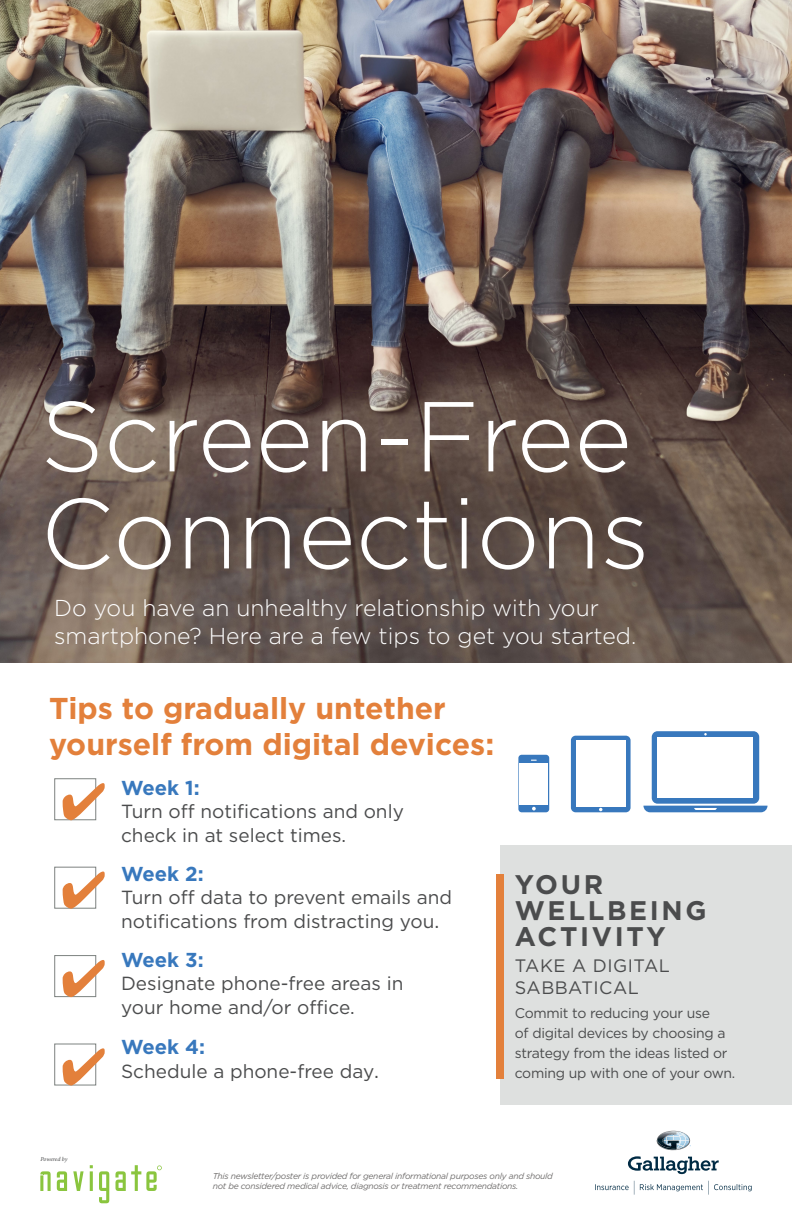
<style>
.page{position:relative;width:792px;height:1224px;background:#fff}
.page>*{position:absolute;margin:0;border:0;box-sizing:border-box;transform-origin:0 0}
.t1{font:300 99px/97px "Gotham";color:#fff}
.t2{font:700 30.1px/36.2px "Gotham";color:#e3803b}
.t3{font:700 26.9px/26.2px "Gotham";letter-spacing:.1em;color:#4b4c4d}
.t4{font:300 23px/27.6px "Gotham";color:#fff}
.t5{font:700 20.2px "Gotham";color:#3878bd}
.t6{font:19px/24.2px "Gotham";color:#4b4c4d}
.t7{font:18px/21.6px "Gotham";letter-spacing:.03em;color:#4b4c4d}
.t8{font:14px/20px "Gotham";letter-spacing:-.02em;color:#4b4c4d}
.t9{font:italic 8.6px/10.3px "Gotham";letter-spacing:-.03em;color:#6f6d6c}
.t10{font:6px "Minion Pro It Capt";letter-spacing:-.015em;color:#4b4c4d}
.s1{font-size:20.2px}
</style>
<div class="page">
<svg style="left:595px;top:1181px;width:157px;height:14px"></svg>
<svg style="left:628px;top:1131px;width:91px;height:43px"></svg>
<svg style="left:57px;top:1171px;width:10px;height:20px"></svg>
<svg style="left:99px;top:1171px;width:10px;height:32px"></svg>
<svg style="left:73px;top:1171px;width:11px;height:20px"></svg>
<hr style="left:90px;top:1171px;width:3px;height:20px;background:#8ac53e">
<svg style="left:40px;top:1171px;width:11px;height:20px"></svg>
<svg style="left:115px;top:1165px;width:47px;height:26px"></svg>
<div style="left:500px;top:846px;width:292px;height:259px;background:#dee0df"></div>
<div style="left:497px;top:874px;width:7px;height:204px;background:#e3803b"></div>
<img style="left:0;top:0;width:792px;height:662px">
<div style="left:54px;top:1044px;width:42px;height:42px;border:1px solid #7d8280"></div>
<div style="left:54px;top:955px;width:42px;height:42px;border:1px solid #7d8280"></div>
<div style="left:54px;top:867px;width:42px;height:42px;border:1px solid #7d8280"></div>
<div style="left:54px;top:778px;width:42px;height:42px;border:1px solid #7d8280"></div>
<svg style="left:63px;top:1048px;width:42px;height:38px"></svg>
<svg style="left:63px;top:960px;width:42px;height:37px"></svg>
<svg style="left:63px;top:872px;width:42px;height:37px"></svg>
<svg style="left:63px;top:783px;width:42px;height:37px"></svg>
<svg style="left:571px;top:736px;width:60px;height:76px"></svg>
<div style="left:576px;top:740px;width:50px;height:67px;background:#fff"></div>
<svg style="left:643px;top:731px;width:125px;height:81px"></svg>
<div style="left:658px;top:737px;width:95px;height:61px;background:#fff"></div>
<svg style="left:518px;top:755px;width:31px;height:57px"></svg>
<div style="left:520px;top:763px;width:28px;height:41px;background:#fff"></div>
<h1 class="t1" style="left:40px;top:385px;width:611px">Screen-Free<br>Connections</h1>
<p class="t4" style="left:54px;top:593px;width:584px">Do you have an unhealthy relationship with your smartphone? Here are a few tips to get you started.</p>
<h2 class="t2" style="left:49px;top:690px;width:447px">Tips to gradually untether yourself from digital devices:</h2>
<p class="t5" style="left:121px;top:774px;width:80px">Week 1:</p>
<p class="t6" style="left:121px;top:798px;width:284px">Turn off notifications and only check in at select times.</p>
<p class="t5" style="left:121px;top:861px;width:84px">Week 2:</p>
<p class="t6" style="left:121px;top:885px;width:332px">Turn off data to prevent emails and notifications from distracting you<span class="s1">.</span></p>
<p class="t5" style="left:121px;top:947px;width:84px">Week 3:</p>
<p class="t6" style="left:121px;top:971px;width:284px">Designate phone-free areas in your home and/or office.</p>
<p class="t5" style="left:121px;top:1033px;width:85px">Week 4:</p>
<p class="t6" style="left:121px;top:1059px;width:260px">Schedule a phone-free day<span class="s1">.</span></p>
<h3 class="t3" style="left:515px;top:871px;width:193px">YOUR<br>WELLBEING<br>ACTIVITY</h3>
<p class="t7" style="left:515px;top:955px;width:157px">TAKE A DIGITAL<br>SABBATICAL</p>
<p class="t8" style="left:515px;top:1003px;width:222px">Commit to reducing your use<br>of digital devices by choosing a strategy from the ideas listed or coming up with one of your own.</p>
<p class="t10" style="left:40px;top:1155px;width:29px">Powered by</p>
<p class="t9" style="left:213px;top:1171px;width:342px">This newsletter/poster is provided for general informational purposes only and should not be considered medical advice, diagnosis or treatment recommendations.</p>
</div>
